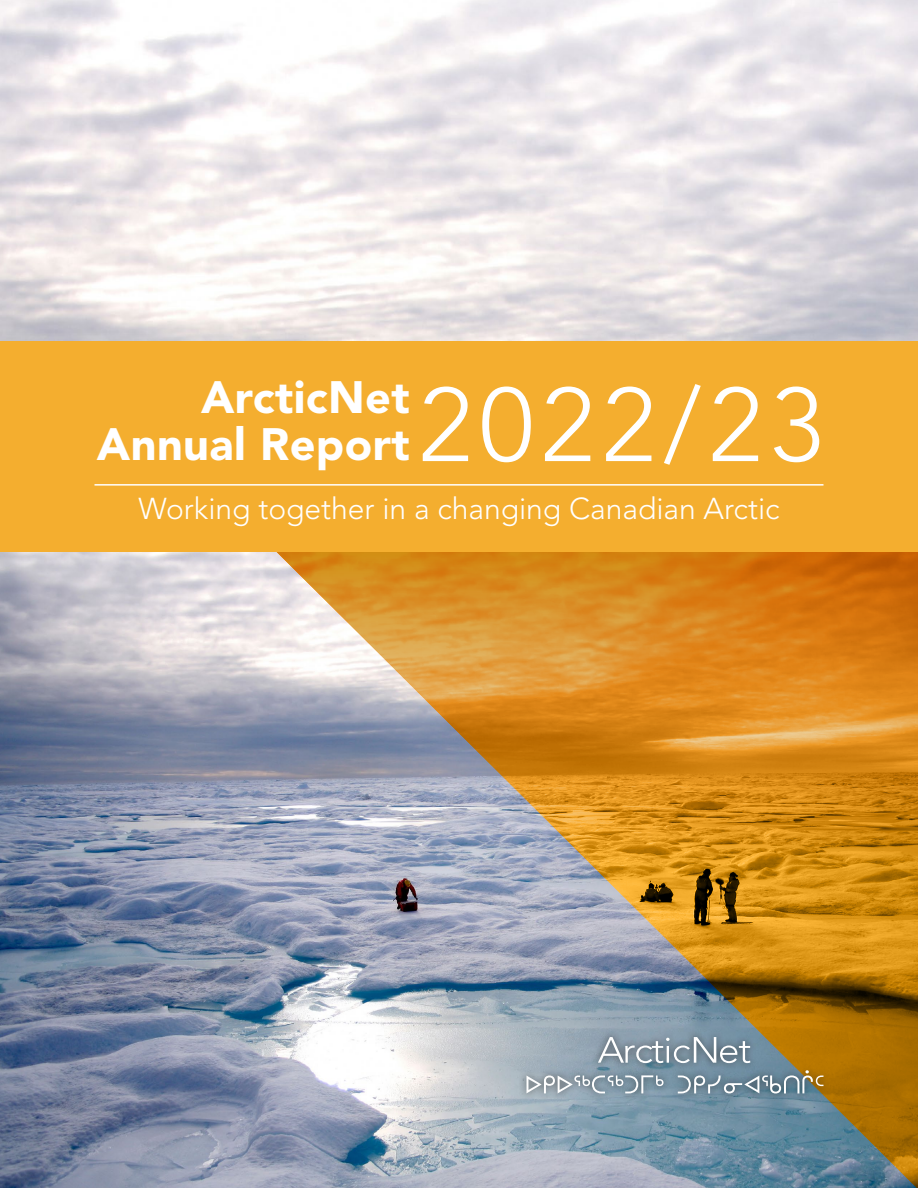
<style>
.page{position:relative;width:918px;height:1188px;background:#fff}
.page>*{position:absolute;margin:0;border:0;box-sizing:border-box;transform-origin:0 0}
.t1{font:300 103.65px "Avenir LT Std";letter-spacing:.07em;color:#fff}
.t2{font:900 45px/46.5px "Avenir LT Std";letter-spacing:.01em;color:#fff;text-align:right}
.t3{font:300 30px "Avenir LT Std";color:#fff}
</style>
<div class="page">
<img style="left:0;top:552px;width:275px;height:636px">
<svg style="left:275px;top:552px;width:643px;height:636px;background:#b99868"></svg>
<div style="left:519px;top:1030px;width:312px;height:71px;background:#1d1d1b;opacity:.75"></div>
<svg style="left:526px;top:1075px;width:138px;height:18px;background:#9dacb5"></svg>
<svg style="left:678px;top:1070px;width:145px;height:24px;background:#82949a"></svg>
<svg style="left:598px;top:1037px;width:152px;height:26px"></svg>
<div style="left:0;top:341px;width:918px;height:211px;background:#f4ae2f"></div>
<hr style="left:94px;top:484px;width:730px;height:2px;background:#fff">
<h2 class="t2" style="left:97px;top:374px;width:314px">ArcticNet<br>Annual Report</h2>
<p class="t3" style="left:138px;top:491px;width:643px">Working together in a changing Canadian Arctic</p>
<h1 class="t1" style="left:418px;top:364px;width:407px">2022/23</h1>
</div>
